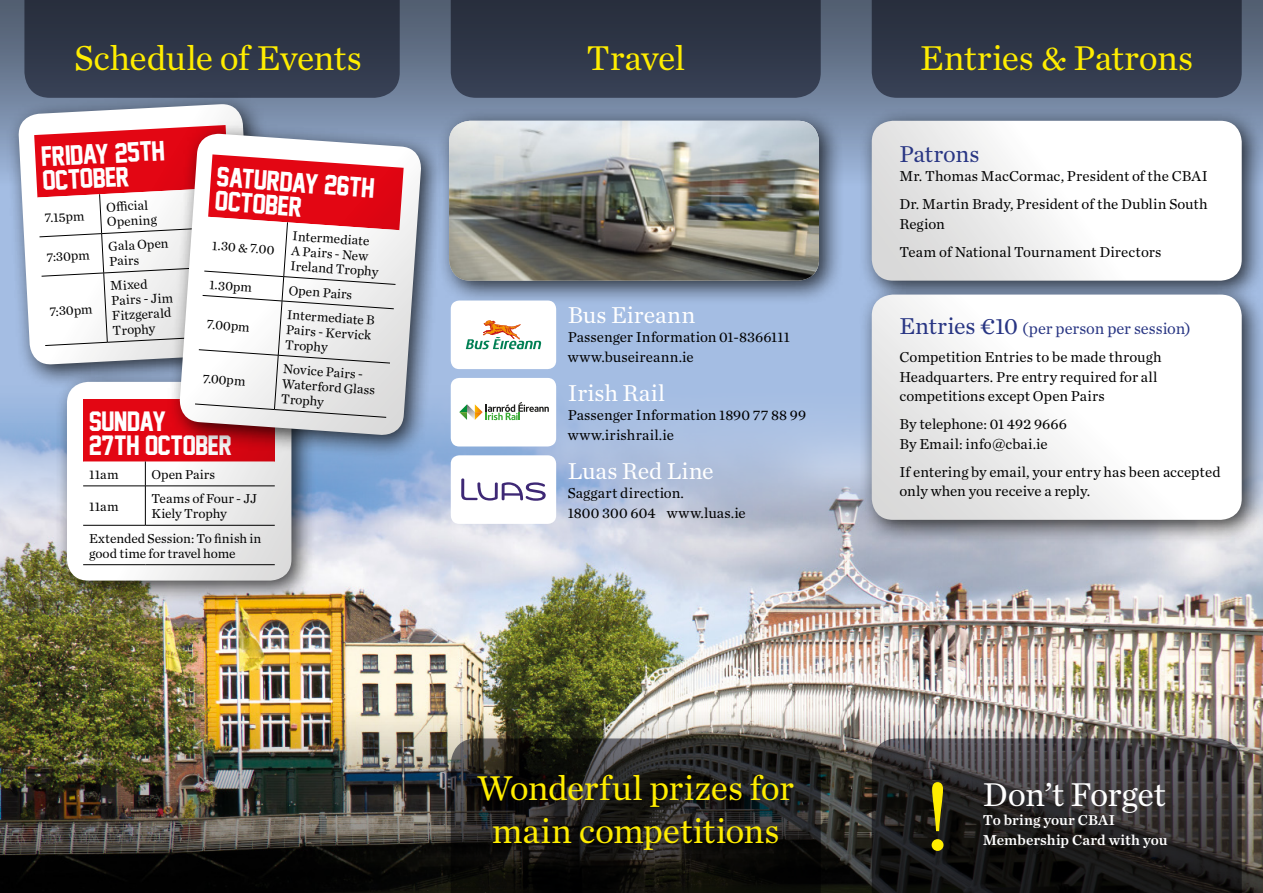
<style>
.page{position:relative;width:1263px;height:893px;background:#a4bde3}
.page>*{position:absolute;margin:0;border:0;box-sizing:border-box;transform-origin:0 0}
.t1{font:98.25px "Chronicle Text G1";color:#ffed00}
.t2{font:36px/43.2px "Chronicle Text G1";letter-spacing:-.005em;color:#ffed00;text-align:center}
.t3{font:34.5px "Chronicle Text G1";letter-spacing:-.015em;color:#fff}
.t4{font:25.5px/24px "Jersey M54";letter-spacing:-.01em;color:#fff}
.t5{font:24px "Chronicle Text G1";color:#fff}
.t6{font:24px "Chronicle Text G1";letter-spacing:-.01em;color:#283583}
.t7{font:16.5px "Chronicle Text G1";color:#283583}
.t8{font:15px/19.5px "Chronicle Text G1";letter-spacing:.005em;color:#000}
.t9{font:15px/19.5px "Chronicle Text G1 Semi";color:#fff}
.t10{font:13.5px/15px "Chronicle Text G1";color:#000}
.s1{font-size:24px}
</style>
<div class="page">
<img style="left:0;top:378px;width:1263px;height:329px">
<img style="left:0;top:707px;width:1263px;height:186px">
<div style="left:0;top:0;width:1263px;height:186px;background:linear-gradient(to bottom,#4b5667,#9eb7db)"></div>
<svg style="left:24px;top:0;width:376px;height:98px;background:#2f3748"></svg>
<svg style="left:451px;top:0;width:370px;height:98px;background:#2f3748"></svg>
<svg style="left:451px;top:738px;width:370px;height:155px;background:#1c1b19"></svg>
<svg style="left:872px;top:738px;width:370px;height:155px;background:#2c2a2b"></svg>
<svg style="left:872px;top:0;width:370px;height:98px;background:#2f3748"></svg>
<div style="left:859px;top:108px;width:404px;height:197px;background:#000;opacity:.75"></div>
<svg style="left:872px;top:121px;width:370px;height:160px;background:#f2f2f2"></svg>
<div style="left:436px;top:108px;width:408px;height:197px;background:#000;opacity:.75"></div>
<img style="left:449px;top:121px;width:370px;height:160px">
<div style="left:859px;top:282px;width:404px;height:262px;background:#000;opacity:.75"></div>
<svg style="left:872px;top:295px;width:370px;height:225px;background:#f4f4f4"></svg>
<div style="left:6px;top:92px;width:272px;height:297px;background:#000;opacity:.75"></div>
<svg style="left:18px;top:104px;width:237px;height:261px;background:#d1d8e2"></svg>
<div style="left:54px;top:369px;width:262px;height:236px;background:#000;opacity:.75"></div>
<div style="left:167px;top:121px;width:278px;height:338px;background:#000;opacity:.75"></div>
<svg style="left:404px;top:134px;width:18px;height:302px;background:#a2abba"></svg>
<svg style="left:34px;top:125px;width:370px;height:456px;background:#ddb7bd"></svg>
<div style="left:451px;top:301px;width:105px;height:68px;background:#fff;border-radius:9px"></div>
<svg style="left:466px;top:320px;width:75px;height:29px"></svg>
<div style="left:451px;top:378px;width:105px;height:68px;background:#fff;border-radius:9px"></div>
<div style="left:451px;top:455px;width:105px;height:69px;background:#fff;border-radius:9px"></div>
<svg style="left:459px;top:402px;width:90px;height:18px"></svg>
<svg style="left:461px;top:478px;width:85px;height:23px"></svg>
<h2 class="t2" style="left:74px;top:34px;width:289px">Schedule of Events</h2>
<h2 class="t2" style="left:586px;top:34px;width:100px">Travel</h2>
<h3 class="t4" style="left:41px;top:146px;width:125px;rotate:-3deg">FRIDAY 25TH<br>OCTOBER</h3>
<p class="t10" style="left:44px;top:210px;width:41px;rotate:-3deg">7.15pm</p>
<p class="t10" style="left:106px;top:199px;width:51px;rotate:-3deg">Offi cial<br>Opening</p>
<p class="t10" style="left:46px;top:249px;width:45px;rotate:-3deg">7:30pm</p>
<p class="t10" style="left:49px;top:303px;width:45px;rotate:-3deg">7:30pm</p>
<p class="t10" style="left:108px;top:238px;width:62px;rotate:-3deg">Gala Open<br>Pairs</p>
<p class="t10" style="left:110px;top:277px;width:64px;rotate:-3deg">Mixed<br>Pairs - Jim<br>Fitzgerald<br>Trophy</p>
<h3 class="t4" style="left:218px;top:166px;width:159px;rotate:4deg">SATURDAY 26TH<br>OCTOBER</h3>
<p class="t10" style="left:213px;top:237px;width:64px;rotate:4deg">1.30 &amp; 7.00</p>
<p class="t10" style="left:293px;top:228px;width:90px;rotate:4deg">Intermediate<br>A Pairs - New<br>Ireland Trophy</p>
<p class="t10" style="left:210px;top:276px;width:44px;rotate:4deg">1.30pm</p>
<p class="t10" style="left:289px;top:282px;width:65px;rotate:4deg">Open Pairs</p>
<p class="t10" style="left:207px;top:316px;width:45px;rotate:4deg">7.00pm</p>
<p class="t10" style="left:288px;top:306px;width:89px;rotate:4deg">Intermediate B<br>Pairs - Kervick<br>Trophy</p>
<p class="t10" style="left:203px;top:370px;width:44px;rotate:4deg">7.00pm</p>
<p class="t10" style="left:284px;top:360px;width:95px;rotate:4deg">Novice Pairs -<br>Waterford Glass<br>Trophy</p>
<h3 class="t4" style="left:89px;top:410px;width:145px">SUNDAY<br>27TH OCTOBER</h3>
<p class="t10" style="left:89px;top:466px;width:31px">11am</p>
<p class="t10" style="left:151px;top:466px;width:65px">Open Pairs</p>
<p class="t10" style="left:89px;top:498px;width:31px">11am</p>
<p class="t10" style="left:151px;top:491px;width:107px">Teams of Four - JJ<br>Kiely Trophy</p>
<p class="t10" style="left:89px;top:530px;width:174px">Extended Session: To finish in good time for travel home</p>
<h3 class="t5" style="left:568px;top:297px;width:129px">Bus Eireann</h3>
<p class="t8" style="left:568px;top:327px;width:224px">Passenger Information 01-8366111 www.buseireann.ie</p>
<h3 class="t5" style="left:568px;top:375px;width:99px">Irish Rail</h3>
<p class="t8" style="left:568px;top:405px;width:240px">Passenger Information 1890 77 88 99 www.irishrail.ie</p>
<h3 class="t5" style="left:568px;top:453px;width:148px">Luas Red Line</h3>
<p class="t8" style="left:568px;top:483px;width:180px">Saggart direction.<br>1800 300 604 www.luas.ie</p>
<h2 class="t2" style="left:478px;top:764px;width:318px">Wonderful prizes for main competitions</h2>
<h2 class="t2" style="left:920px;top:34px;width:274px">Entries &amp; Patrons</h2>
<h3 class="t6" style="left:899px;top:135px;width:82px">Patrons</h3>
<p class="t8" style="left:899px;top:161px;width:310px;line-height:28px">Mr. Thomas MacCormac, President of the CBAI<br>Dr. Martin Brady, President of the Dublin South</p>
<p class="t8" style="left:899px;top:209px;width:264px;line-height:28px">Region<br>Team of National Tournament Directors</p>
<p class="t7" style="left:899px;top:316px;width:293px"><span class="s1">Entries €10</span> (per person per session)</p>
<p class="t8" style="left:899px;top:347px;width:264px">Competition Entries to be made through<br>Headquarters. Pre entry required for all competitions except Open Pairs</p>
<p class="t8" style="left:899px;top:414px;width:169px">By telephone: 01 492 9666<br>By Email: info@cbai.ie</p>
<p class="t8" style="left:899px;top:461px;width:323px">If entering by email, your entry has been accepted only when you receive a reply.</p>
<h1 class="t1" style="left:924px;top:742px;width:29px">!</h1>
<h3 class="t3" style="left:983px;top:768px;width:184px">Don’t Forget</h3>
<p class="t9" style="left:983px;top:810px;width:186px">To bring your CBAI<br>Membership Card with you</p>
</div>
